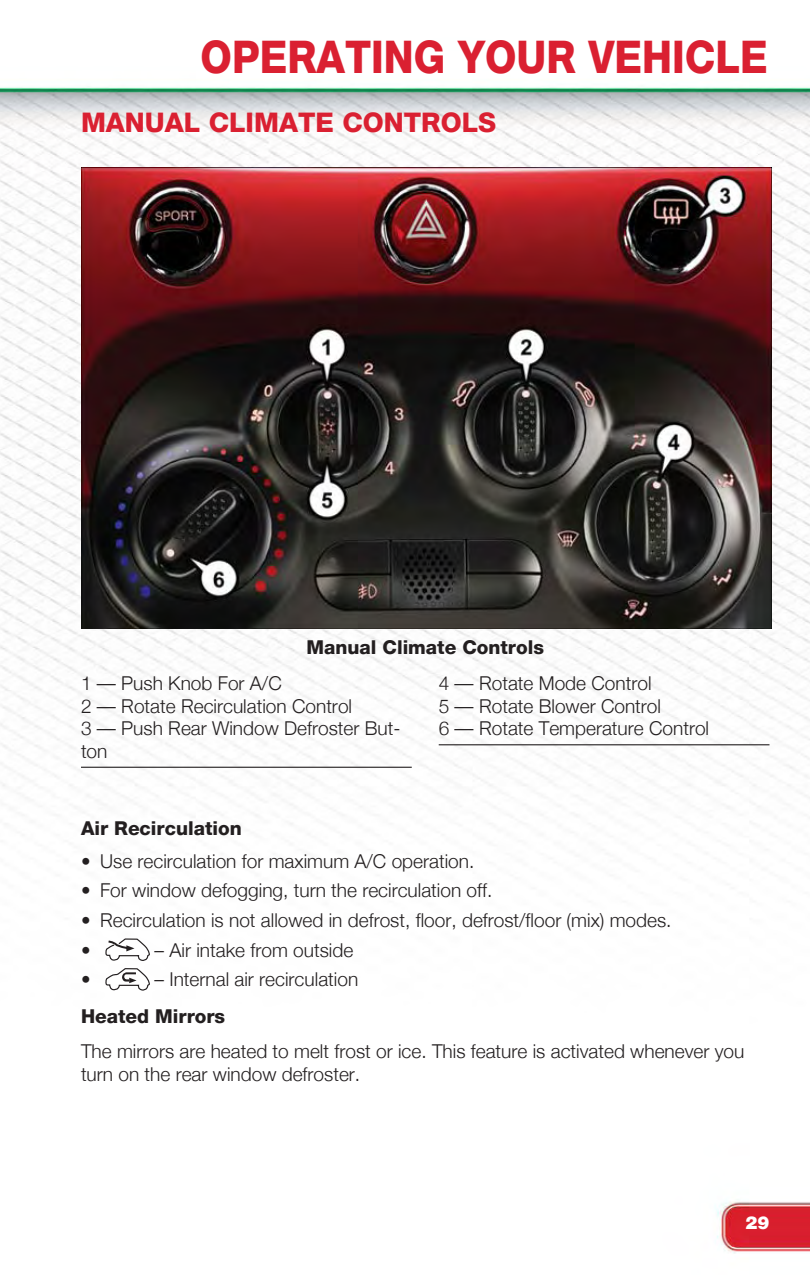
<style>
.page{position:relative;width:810px;height:1275px;background:#fff}
.page>*{position:absolute;margin:0;border:0;box-sizing:border-box;transform-origin:0 0}
.t1{font:45px "ABART Hheavy";color:#da2031;scale:.9 1}
.t2{font:27px "ABART Hheavy";color:#da2031}
.t3{font:19.12px/22.5px "ABART Hlight";color:#231f20}
.t4{font:19.12px "ABART Hheavy";color:#231f20}
.t5{font:18px "ABART Hblack";color:#fff}
</style>
<div class="page">
<img style="left:0;top:86px;width:810px;height:1168px">
<svg style="left:105px;top:938px;width:45px;height:23px"></svg>
<svg style="left:105px;top:967px;width:45px;height:24px"></svg>
<img style="left:81px;top:168px;width:690px;height:460px">
<hr style="left:81px;top:767px;width:331px;height:1px;background:#231f20">
<hr style="left:439px;top:744px;width:331px;height:1px;background:#231f20">
<h1 class="t1" style="left:201px;top:30px;width:632px">OPERATING YOUR VEHICLE</h1>
<h2 class="t2" style="left:81px;top:107px;width:417px">MANUAL CLIMATE CONTROLS</h2>
<p class="t4" style="left:307px;top:636px;width:239px">Manual Climate Controls</p>
<p class="t3" style="left:81px;top:672px;width:321px">1 — Push Knob For A/C<br>2 — Rotate Recirculation Control<br>3 — Push Rear Window Defroster But&shy;ton</p>
<p class="t3" style="left:439px;top:672px;width:272px">4 — Rotate Mode Control<br>5 — Rotate Blower Control<br>6 — Rotate Temperature Control</p>
<p class="t4" style="left:81px;top:816px;width:162px">Air Recirculation</p>
<p class="t3" style="left:81px;top:849px;width:395px">• Use recirculation for maximum A/C operation.</p>
<p class="t3" style="left:81px;top:879px;width:413px">• For window defogging, turn the recirculation off.</p>
<p class="t3" style="left:81px;top:905px;width:592px;line-height:29.7px">• Recirculation is not allowed in defrost, floor, defrost/floor (mix) modes. •</p>
<p class="t3" style="left:155px;top:938px;width:200px">– Air intake from outside</p>
<p class="t3" style="left:81px;top:968px;width:11px">•</p>
<p class="t3" style="left:155px;top:968px;width:205px">– Internal air recirculation</p>
<p class="t4" style="left:81px;top:1005px;width:146px">Heated Mirrors</p>
<p class="t3" style="left:81px;top:1039px;width:665px;line-height:23.6px">The mirrors are heated to melt frost or ice. This feature is activated whenever you turn on the rear window defroster.</p>
<p class="t5" style="left:746px;top:1211px;width:25px">29</p>
</div>
